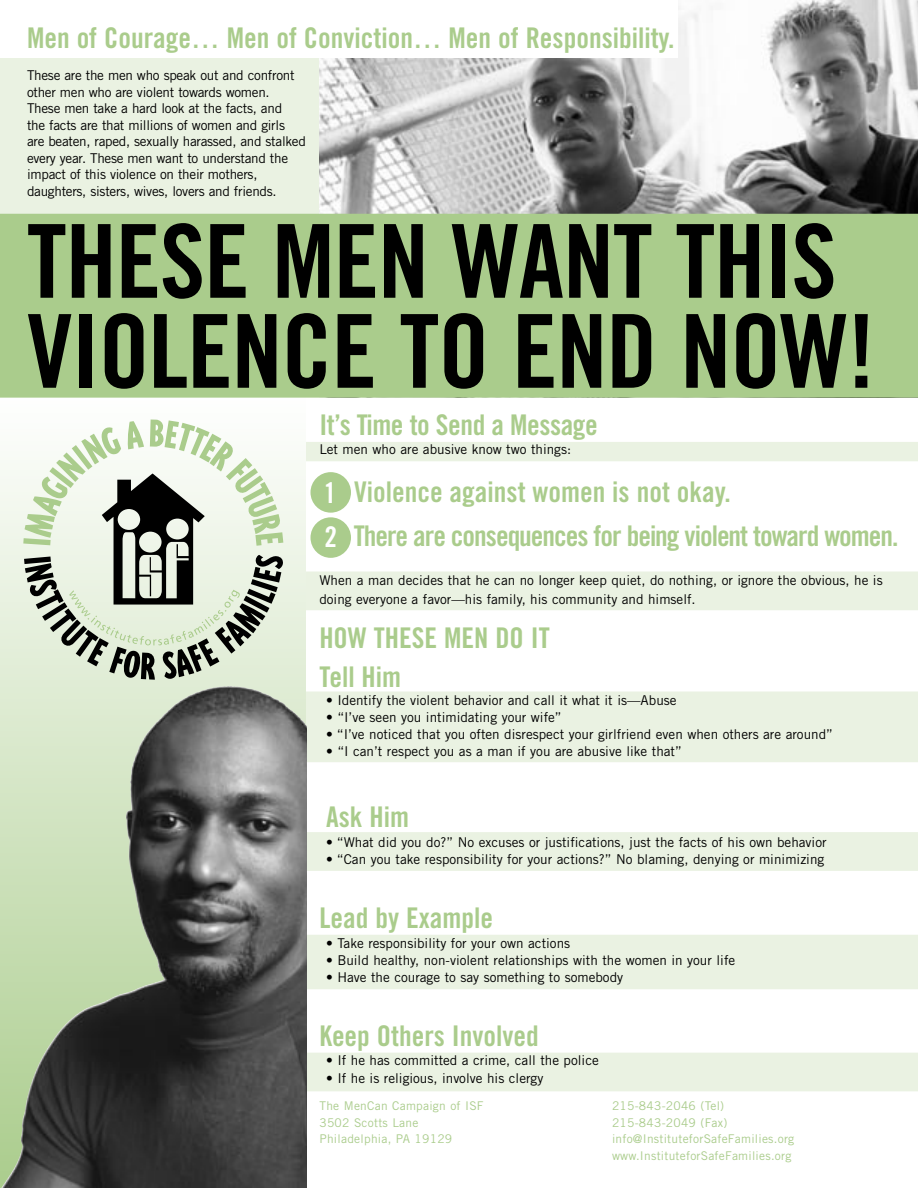
<style>
.page{position:relative;width:918px;height:1188px;background:#fff}
.page>*{position:absolute;margin:0;border:0;box-sizing:border-box;transform-origin:0 0}
.t1{font:102px/90px "Trade Gothic Bold Cond Twenty";letter-spacing:-.01em;color:#000}
.t2{font:28.5px "Trade Gothic Bold Cond Twenty";color:#aacc8c}
.t3{font:28.5px "Trade Gothic Bold Cond Twenty";letter-spacing:-.035em;color:#aacc8c}
.t4{font:28.5px "Trade Gothic Bold Cond Twenty";color:#fff}
.t5{font:13.5px "Trade Gothic";color:#000}
.t6{font:13.5px/16.5px "Trade Gothic";letter-spacing:-.02em;color:#000}
.t7{font:12px "Trade Gothic";letter-spacing:.02em;color:#aacc8c}
</style>
<div class="page">
<svg style="left:0;top:419px;width:306px;height:769px;background:#82897c"></svg>
<svg style="left:23px;top:420px;width:260px;height:260px"></svg>
<div style="left:306px;top:1053px;width:612px;height:38px;background:#eaf2e2"></div>
<div style="left:306px;top:935px;width:612px;height:54px;background:#eaf2e2"></div>
<div style="left:306px;top:832px;width:612px;height:39px;background:#eaf2e2"></div>
<div style="left:306px;top:572px;width:612px;height:38px;background:#eaf2e2"></div>
<div style="left:306px;top:692px;width:612px;height:70px;background:#eaf2e2"></div>
<div style="left:306px;top:442px;width:612px;height:19px;background:#eaf2e2"></div>
<div style="left:0;top:52px;width:320px;height:168px;background:#eaf2e2"></div>
<img style="left:320px;top:0;width:598px;height:214px">
<div style="left:0;top:214px;width:918px;height:184px;background:#aacc8c"></div>
<div style="left:0;top:0;width:677px;height:57px;background:#fff"></div>
<div style="left:310px;top:472px;width:41px;height:41px;background:#aacc8c;border-radius:50%"></div>
<div style="left:310px;top:517px;width:41px;height:41px;background:#aacc8c;border-radius:50%"></div>
<img style="left:229px;top:686px;width:41px;height:10px">
<p class="t2" style="left:27px;top:21px;width:649px">Men of Courage… Men of Conviction… Men of Responsibility.</p>
<p class="t6" style="left:27px;top:67px;width:280px">These are the men who speak out and confront other men who are violent towards women.<br>These men take a hard look at the facts, and<br>the facts are that millions of women and girls<br>are beaten, raped, sexually harassed, and stalked every year. These men want to understand the impact of this violence on their mothers, daughters, sisters, wives, lovers and friends.</p>
<p class="t1" style="left:27px;top:216px;width:850px">THESE MEN WANT THIS<br>VIOLENCE TO END NOW!</p>
<p class="t2" style="left:319px;top:407px;width:280px">It’s Time to Send a Message</p>
<p class="t5" style="left:319px;top:441px;width:253px">Let men who are abusive know two things:</p>
<p class="t2" style="left:354px;top:475px;width:378px">Violence against women is not okay.</p>
<p class="t3" style="left:354px;top:518px;width:546px">There are consequences for being violent toward women.</p>
<p class="t5" style="left:319px;top:572px;width:565px">When a man decides that he can no longer keep quiet, do nothing, or ignore the obvious, he is</p>
<p class="t5" style="left:319px;top:591px;width:378px">doing everyone a favor—his family, his community and himself.</p>
<p class="t4" style="left:324px;top:475px;width:14px">1</p>
<p class="t4" style="left:324px;top:520px;width:14px">2</p>
<p class="t2" style="left:319px;top:620px;width:232px">HOW THESE MEN DO IT</p>
<p class="t2" style="left:319px;top:659px;width:83px">Tell Him</p>
<p class="t5" style="left:326px;top:692px;width:352px">• Identify the violent behavior and call it what it is—Abuse</p>
<p class="t5" style="left:326px;top:709px;width:237px">• “I’ve seen you intimidating your wife”</p>
<p class="t5" style="left:326px;top:726px;width:508px">• “I’ve noticed that you often disrespect your girlfriend even when others are around”</p>
<p class="t5" style="left:326px;top:743px;width:357px">• “I can’t respect you as a man if you are abusive like that”</p>
<p class="t2" style="left:326px;top:799px;width:84px">Ask Him</p>
<p class="t5" style="left:326px;top:834px;width:502px">• “What did you do?” No excuses or justifications, just the facts of his own behavior</p>
<p class="t5" style="left:326px;top:851px;width:500px">• “Can you take responsibility for your actions?” No blaming, denying or minimizing</p>
<p class="t2" style="left:319px;top:901px;width:175px">Lead by Example</p>
<p class="t5" style="left:326px;top:935px;width:246px">• Take responsibility for your own actions</p>
<p class="t5" style="left:326px;top:952px;width:411px">• Build healthy, non-violent relationships with the women in your life</p>
<p class="t5" style="left:326px;top:969px;width:299px">• Have the courage to say something to somebody</p>
<p class="t2" style="left:319px;top:1018px;width:221px">Keep Others Involved</p>
<p class="t5" style="left:326px;top:1052px;width:274px">• If he has committed a crime, call the police</p>
<p class="t5" style="left:326px;top:1070px;width:219px">• If he is religious, involve his clergy</p>
<p class="t7" style="left:320px;top:1099px;width:166px">The MenCan Campaign of ISF</p>
<p class="t7" style="left:320px;top:1115px;width:100px">3502 Scotts Lane</p>
<p class="t7" style="left:320px;top:1132px;width:134px">Philadelphia, PA 19129</p>
<p class="t7" style="left:612px;top:1099px;width:114px">215-843-2046 (Tel)</p>
<p class="t7" style="left:612px;top:1115px;width:117px">215-843-2049 (Fax)</p>
<p class="t7" style="left:612px;top:1132px;width:184px">info@InstituteforSafeFamilies.org</p>
<p class="t7" style="left:612px;top:1148px;width:181px">www.InstituteforSafeFamilies.org</p>
</div>
